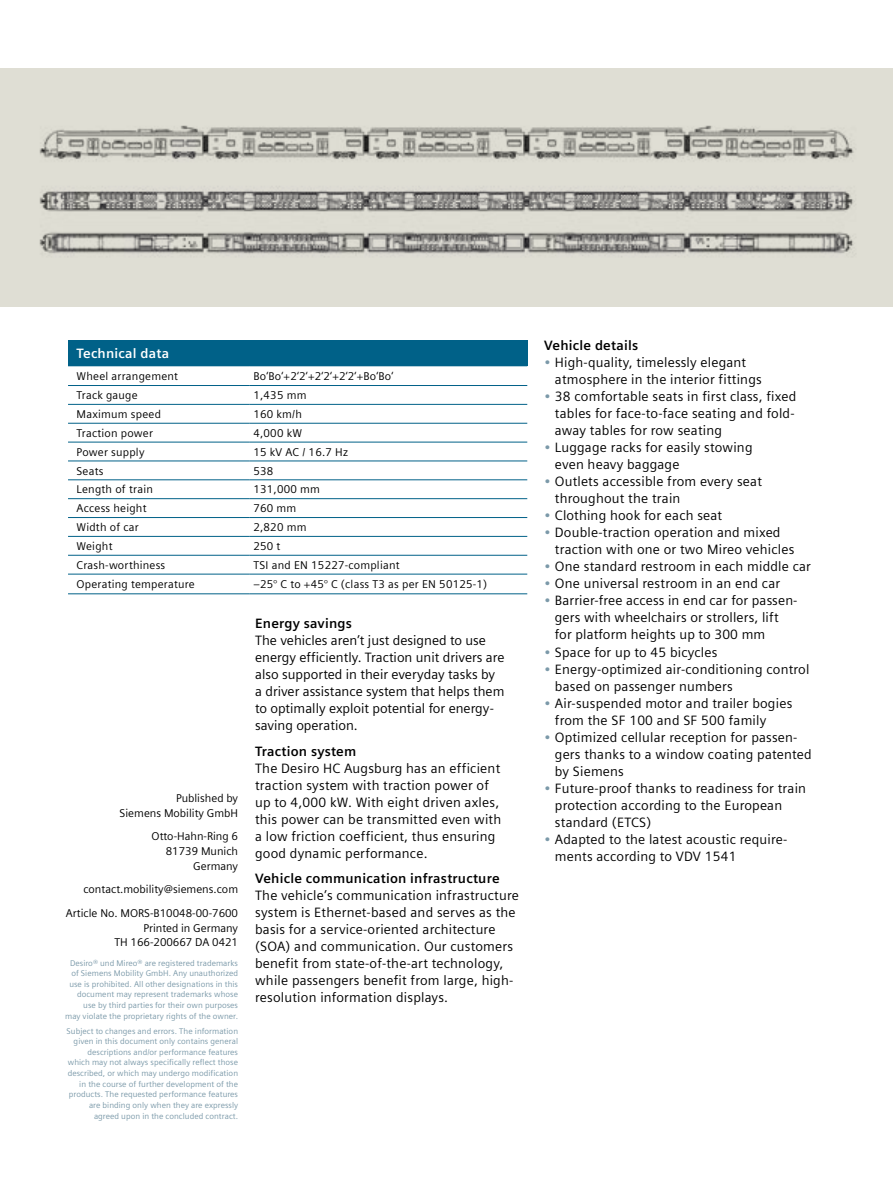
<style>
.page{position:relative;width:893px;height:1191px;background:#fff}
.page>*{position:absolute;margin:0;border:0;box-sizing:border-box;transform-origin:0 0}
.t1{font:13.5px/17px "Siemens Sans Global";letter-spacing:.015em;color:#000}
.t2{font:700 13.5px "Siemens Sans Global";letter-spacing:.015em;color:#000}
.t3{font:700 13.5px "Siemens Sans Global";letter-spacing:.015em;color:#fff}
.t4{font:11.25px "Siemens Sans Global";letter-spacing:.02em;color:#000}
.t5{font:11.25px/14.9px "Siemens Sans Global";color:#000;text-align:right}
.t6{font:8.25px/10.6px "Siemens Sans Global";letter-spacing:.005em;color:#7b99a9;text-align:right}
.s1{color:#7b99a9}
</style>
<div class="page">
<div style="left:68px;top:340px;width:459px;height:26px;background:#006188"></div>
<hr style="left:249px;top:423px;width:278px;height:1px;background:#006188">
<hr style="left:68px;top:442px;width:181px;height:1px;background:#006188">
<hr style="left:249px;top:442px;width:278px;height:1px;background:#006188">
<hr style="left:68px;top:461px;width:181px;height:1px;background:#006188">
<hr style="left:249px;top:461px;width:278px;height:1px;background:#006188">
<hr style="left:68px;top:479px;width:181px;height:1px;background:#006188">
<hr style="left:249px;top:479px;width:278px;height:1px;background:#006188">
<hr style="left:68px;top:498px;width:181px;height:1px;background:#006188">
<hr style="left:249px;top:498px;width:278px;height:1px;background:#006188">
<hr style="left:68px;top:517px;width:181px;height:1px;background:#006188">
<hr style="left:249px;top:517px;width:278px;height:1px;background:#006188">
<hr style="left:68px;top:536px;width:181px;height:1px;background:#006188">
<hr style="left:68px;top:555px;width:181px;height:1px;background:#006188">
<hr style="left:249px;top:555px;width:278px;height:1px;background:#006188">
<hr style="left:68px;top:574px;width:181px;height:1px;background:#006188">
<hr style="left:249px;top:574px;width:278px;height:1px;background:#006188">
<hr style="left:68px;top:593px;width:181px;height:1px;background:#006188">
<hr style="left:249px;top:593px;width:278px;height:1px;background:#006188">
<hr style="left:68px;top:423px;width:181px;height:1px;background:#006188">
<hr style="left:249px;top:536px;width:278px;height:1px;background:#006188">
<hr style="left:249px;top:385px;width:278px;height:1px;background:#006188">
<hr style="left:249px;top:404px;width:278px;height:1px;background:#006188">
<hr style="left:68px;top:385px;width:181px;height:1px;background:#006188">
<hr style="left:68px;top:404px;width:181px;height:1px;background:#006188">
<div style="left:0;top:68px;width:893px;height:238px;background:#dfded4"></div>
<img style="left:39px;top:125px;width:816px;height:132px">
<p class="t3" style="left:77px;top:345px;width:94px">Technical data</p>
<p class="t4" style="left:77px;top:368px;width:103px">Wheel arrangement</p>
<p class="t4" style="left:253px;top:368px;width:141px">Bo‘Bo‘+2‘2‘+2‘2‘+2‘2‘+Bo‘Bo‘</p>
<p class="t4" style="left:77px;top:387px;width:63px">Track gauge</p>
<p class="t4" style="left:253px;top:387px;width:55px">1,435 mm</p>
<p class="t4" style="left:77px;top:406px;width:86px">Maximum speed</p>
<p class="t4" style="left:253px;top:406px;width:50px">160 km/h</p>
<p class="t4" style="left:77px;top:425px;width:78px">Traction power</p>
<p class="t4" style="left:253px;top:425px;width:50px">4,000 kW</p>
<p class="t4" style="left:77px;top:443px;width:69px">Power supply</p>
<p class="t4" style="left:253px;top:443px;width:96px">15 kV AC / 16.7 Hz</p>
<p class="t4" style="left:77px;top:462px;width:29px">Seats</p>
<p class="t4" style="left:253px;top:462px;width:21px">538</p>
<p class="t4" style="left:77px;top:481px;width:78px">Length of train</p>
<p class="t4" style="left:253px;top:481px;width:68px">131,000 mm</p>
<p class="t4" style="left:77px;top:500px;width:72px">Access height</p>
<p class="t4" style="left:253px;top:500px;width:44px">760 mm</p>
<p class="t4" style="left:77px;top:519px;width:64px">Width of car</p>
<p class="t4" style="left:253px;top:519px;width:55px">2,820 mm</p>
<p class="t4" style="left:77px;top:538px;width:38px">Weight</p>
<p class="t4" style="left:253px;top:538px;width:29px">250 t</p>
<p class="t4" style="left:77px;top:556px;width:90px">Crash-worthiness</p>
<p class="t4" style="left:253px;top:556px;width:148px">TSI and EN 15227-compliant</p>
<p class="t4" style="left:77px;top:575px;width:120px">Operating temperature</p>
<p class="t4" style="left:253px;top:575px;width:235px">–25° C to +45° C (class T3 as per EN 50125-1)</p>
<p class="t5" style="left:120px;top:791px;width:120px">Published by<br>Siemens Mobility GmbH</p>
<p class="t5" style="left:152px;top:829px;width:88px">Otto-Hahn-Ring 6<br>81739 Munich<br>Germany</p>
<p class="t5" style="left:66px;top:878px;width:174px;line-height:23.4px">contact.mobility@siemens.com<br>Article No. MORS-B10048-00-7600</p>
<p class="t5" style="left:114px;top:920px;width:125px">Printed in Germany<br>TH 166-200667 DA 0421</p>
<p class="t6" style="left:65px;top:957px;width:174px">Desiro® und Mireo® are registered trademarks of Siemens Mobility GmbH. Any unauthorized use is prohibited. All other designations in this document may represent trademarks whose use by third parties for their own purposes<br>may violate the proprietary rights of the owner.</p>
<p class="t6" style="left:67px;top:1025px;width:173px">Subject to changes and errors. The information given in this document only contains general descriptions and/or performance features which may not always specifically reflect those described, or which may undergo modification in the course of further development of the products. The requested performance features are binding only when they are expressly agreed upon in the concluded contract.</p>
<p class="t2" style="left:255px;top:615px;width:98px">Energy savings</p>
<p class="t1" style="left:255px;top:632px;width:251px">The vehicles aren’t just designed to use energy efficiently. Traction unit drivers are also supported in their everyday tasks by a driver assistance system that helps them to optimally exploit potential for energy&shy;saving operation.</p>
<p class="t2" style="left:255px;top:743px;width:103px">Traction system</p>
<p class="t1" style="left:255px;top:760px;width:248px">The Desiro HC Augsburg has an efficient traction system with traction power of up to 4,000 kW. With eight driven axles, this power can be transmitted even with a low friction coefficient, thus ensuring good dynamic performance.</p>
<p class="t2" style="left:255px;top:870px;width:246px">Vehicle communication infrastructure</p>
<p class="t1" style="left:255px;top:887px;width:265px">The vehicle’s communication infrastructure system is Ethernet-based and serves as the basis for a service-oriented architecture (SOA) and communication. Our customers benefit from state-of-the-art technology, while passengers benefit from large, high&shy;resolution information displays.</p>
<p class="t2" style="left:544px;top:338px;width:95px">Vehicle details</p>
<p class="t1" style="left:555px;top:355px;width:208px;text-indent:-11px"><span class="s1">•</span> High-quality, timelessly elegant atmosphere in the interior fittings</p>
<p class="t1" style="left:555px;top:389px;width:243px;text-indent:-11px"><span class="s1">•</span> 38 comfortable seats in first class, fixed tables for face-to-face seating and fold&shy;away tables for row seating</p>
<p class="t1" style="left:555px;top:440px;width:199px;text-indent:-11px"><span class="s1">•</span> Luggage racks for easily stowing even heavy baggage</p>
<p class="t1" style="left:555px;top:474px;width:209px;text-indent:-11px"><span class="s1">•</span> Outlets accessible from every seat throughout the train</p>
<p class="t1" style="left:544px;top:508px;width:179px"><span class="s1">•</span> Clothing hook for each seat</p>
<p class="t1" style="left:555px;top:525px;width:241px;text-indent:-11px"><span class="s1">•</span> Double-traction operation and mixed traction with one or two Mireo vehicles</p>
<p class="t1" style="left:544px;top:559px;width:268px"><span class="s1">•</span> One standard restroom in each middle car</p>
<p class="t1" style="left:544px;top:576px;width:237px"><span class="s1">•</span> One universal restroom in an end car</p>
<p class="t1" style="left:555px;top:593px;width:244px;text-indent:-11px"><span class="s1">•</span> Barrier-free access in end car for passen&shy;gers with wheelchairs or strollers, lift for platform heights up to 300 mm</p>
<p class="t1" style="left:544px;top:644px;width:175px"><span class="s1">•</span> Space for up to 45 bicycles</p>
<p class="t1" style="left:555px;top:661px;width:256px;text-indent:-11px"><span class="s1">•</span> Energy-optimized air-conditioning control based on passenger numbers</p>
<p class="t1" style="left:555px;top:695px;width:239px;text-indent:-11px"><span class="s1">•</span> Air-suspended motor and trailer bogies from the SF 100 and SF 500 family</p>
<p class="t1" style="left:555px;top:729px;width:258px;text-indent:-11px"><span class="s1">•</span> Optimized cellular reception for passen&shy;gers thanks to a window coating patented by Siemens</p>
<p class="t1" style="left:555px;top:780px;width:253px;text-indent:-11px"><span class="s1">•</span> Future-proof thanks to readiness for train protection according to the European standard (ETCS)</p>
<p class="t1" style="left:555px;top:831px;width:234px;text-indent:-11px"><span class="s1">•</span> Adapted to the latest acoustic require&shy;ments according to VDV 1541</p>
</div>
